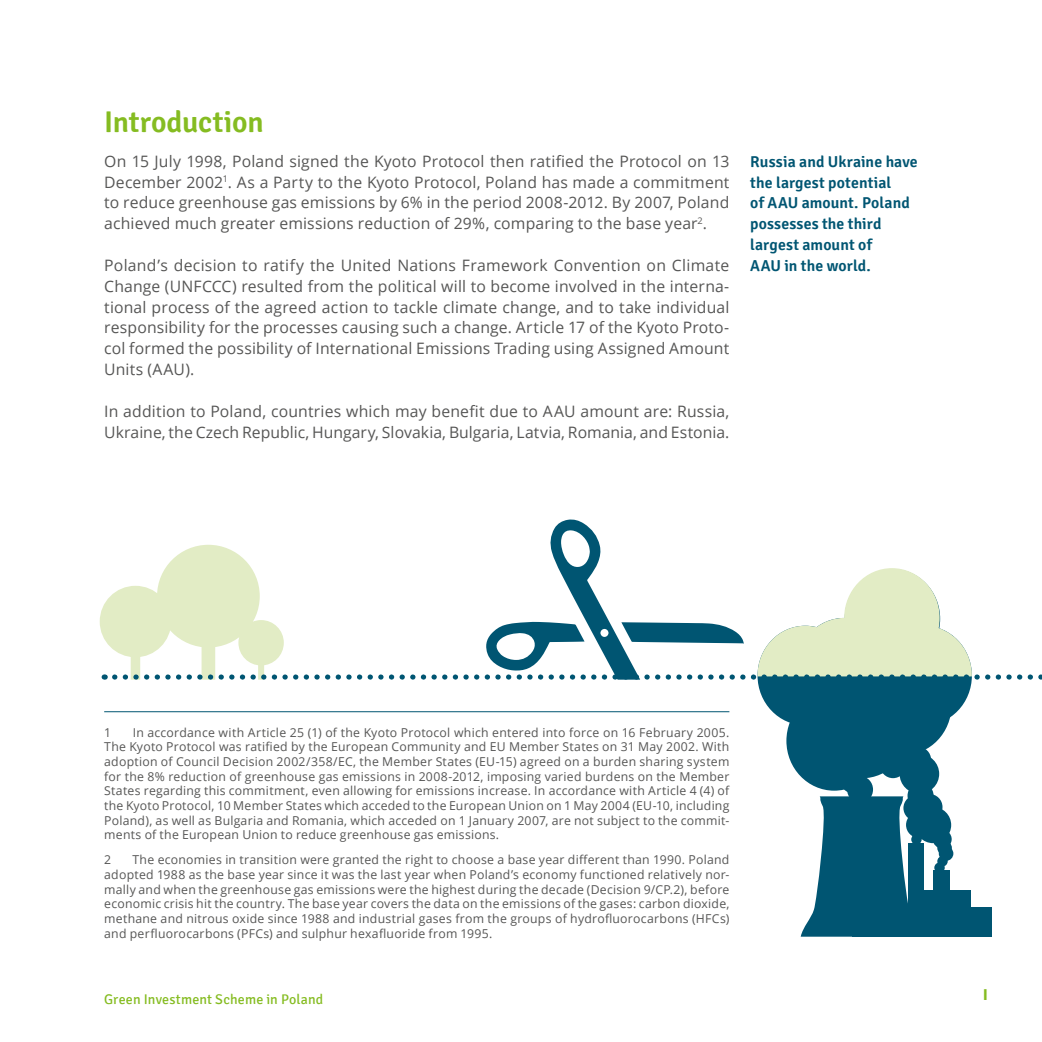
<style>
.page{position:relative;width:1042px;height:1042px;background:#fff}
.page>*{position:absolute;margin:0;border:0;box-sizing:border-box;transform-origin:0 0}
.t1{font:600 29.75px "Signika";letter-spacing:-.005em;color:#85bc21}
.t2{font:15.75px/20.8px "Open Sans";letter-spacing:.01em;color:#565655;text-align:justify}
.t3{font:600 15.75px/20.8px "Signika";letter-spacing:.005em;color:#005572}
.t4{font:700 15.75px "Humanst 521 EU";color:#85bc21}
.t5{font:14px "Signika";letter-spacing:.01em;color:#85bc21}
.t6{font:12.25px/14.7px "Open Sans";letter-spacing:.02em;color:#565655;text-align:justify}
</style>
<div class="page">
<hr style="left:104px;top:711px;width:625px;height:1px;background:#005572">
<div style="left:100px;top:586px;width:71px;height:71px;background:#e2ecc5;border-radius:50%"></div>
<svg style="left:801px;top:796px;width:121px;height:140px"></svg>
<div style="left:932px;top:870px;width:17px;height:46px;background:#005572"></div>
<div style="left:908px;top:843px;width:16px;height:93px;background:#005572"></div>
<div style="left:908px;top:890px;width:62px;height:46px;background:#005572"></div>
<div style="left:852px;top:906px;width:140px;height:30px;background:#005572"></div>
<div style="left:933px;top:830px;width:18px;height:18px;background:#005572;border-radius:50%"></div>
<div style="left:856px;top:655px;width:95px;height:100px;background:#005572;border-radius:50%"></div>
<div style="left:796px;top:618px;width:96px;height:99px;background:#005572;border-radius:50%"></div>
<div style="left:893px;top:751px;width:26px;height:26px;background:#005572;border-radius:50%"></div>
<div style="left:847px;top:776px;width:26px;height:27px;background:#005572;border-radius:50%"></div>
<div style="left:786px;top:691px;width:96px;height:99px;background:#005572;border-radius:50%"></div>
<div style="left:757px;top:626px;width:96px;height:99px;background:#005572;border-radius:50%"></div>
<div style="left:876px;top:626px;width:96px;height:99px;background:#005572;border-radius:50%"></div>
<div style="left:911px;top:834px;width:10px;height:10px;background:#005572;border-radius:50%"></div>
<div style="left:934px;top:862px;width:11px;height:11px;background:#005572;border-radius:50%"></div>
<div style="left:937px;top:856px;width:10px;height:10px;background:#005572;border-radius:50%"></div>
<div style="left:939px;top:846px;width:14px;height:15px;background:#005572;border-radius:50%"></div>
<div style="left:937px;top:840px;width:15px;height:15px;background:#005572;border-radius:50%"></div>
<div style="left:915px;top:807px;width:36px;height:36px;background:#005572;border-radius:50%"></div>
<div style="left:906px;top:812px;width:26px;height:26px;background:#005572;border-radius:50%"></div>
<div style="left:903px;top:795px;width:26px;height:26px;background:#005572;border-radius:50%"></div>
<div style="left:916px;top:794px;width:26px;height:26px;background:#005572;border-radius:50%"></div>
<div style="left:907px;top:782px;width:26px;height:26px;background:#005572;border-radius:50%"></div>
<div style="left:899px;top:754px;width:40px;height:39px;background:#005572;border-radius:50%"></div>
<div style="left:905px;top:747px;width:26px;height:26px;background:#005572;border-radius:50%"></div>
<div style="left:880px;top:752px;width:26px;height:26px;background:#005572;border-radius:50%"></div>
<svg style="left:115px;top:519px;width:927px;height:161px"></svg>
<h1 class="t1" style="left:104px;top:105px;width:161px">Introduction</h1>
<p class="t2" style="left:104px;top:150px;width:627px">On 15 July 1998, Poland signed the Kyoto Protocol then ratified the Protocol on 13<br>December 2002<sup>1</sup>. As a Party to the Kyoto Protocol, Poland has made a commitment to reduce greenhouse gas emissions by 6% in the period 2008-2012. By 2007, Poland achieved much greater emissions reduction of 29%, comparing to the base year<sup>2</sup>.</p>
<p class="t2" style="left:104px;top:254px;width:627px">Poland’s decision to ratify the United Nations Framework Convention on Climate Change (UNFCCC) resulted from the political will to become involved in the interna&shy;tional process of the agreed action to tackle climate change, and to take individual responsibility for the processes causing such a change. Article 17 of the Kyoto Proto&shy;col formed the possibility of International Emissions Trading using Assigned Amount Units (AAU).</p>
<p class="t2" style="left:104px;top:400px;width:627px">In addition to Poland, countries which may benefit due to AAU amount are: Russia,<br>Ukraine, the Czech Republic, Hungary, Slovakia, Bulgaria, Latvia, Romania, and Estonia.</p>
<p class="t3" style="left:750px;top:151px;width:169px">Russia and Ukraine have the largest potential<br>of AAU amount. Poland possesses the third largest amount of<br>AAU in the world.</p>
<p class="t6" style="left:104px;top:724px;width:627px;text-indent:28px">In accordance with Article 25 (1) of the Kyoto Protocol which entered into force on 16 February 2005.<br>The Kyoto Protocol was ratified by the European Community and EU Member States on 31 May 2002. With adoption of Council Decision 2002/358/EC, the Member States (EU-15) agreed on a burden sharing system for the 8% reduction of greenhouse gas emissions in 2008-2012, imposing varied burdens on the Member States regarding this commitment, even allowing for emissions increase. In accordance with Article 4 (4) of the Kyoto Protocol, 10 Member States which acceded to the European Union on 1 May 2004 (EU-10, including Poland), as well as Bulgaria and Romania, which acceded on 1 January 2007, are not subject to the commit&shy;ments of the European Union to reduce greenhouse gas emissions.</p>
<p class="t6" style="left:104px;top:852px;width:9px">2</p>
<p class="t6" style="left:104px;top:724px;width:9px">1</p>
<p class="t6" style="left:104px;top:852px;width:627px;text-indent:28px">The economies in transition were granted the right to choose a base year different than 1990. Poland adopted 1988 as the base year since it was the last year when Poland’s economy functioned relatively nor&shy;mally and when the greenhouse gas emissions were the highest during the decade (Decision 9/CP.2), before economic crisis hit the country. The base year covers the data on the emissions of the gases: carbon dioxide, methane and nitrous oxide since 1988 and industrial gases from the groups of hydrofluorocarbons (HFCs) and perfluorocarbons (PFCs) and sulphur hexafluoride from 1995.</p>
<p class="t5" style="left:104px;top:991px;width:221px">Green Investment Scheme in Poland</p>
<p class="t4" style="left:981px;top:985px;width:10px">1</p>
</div>
